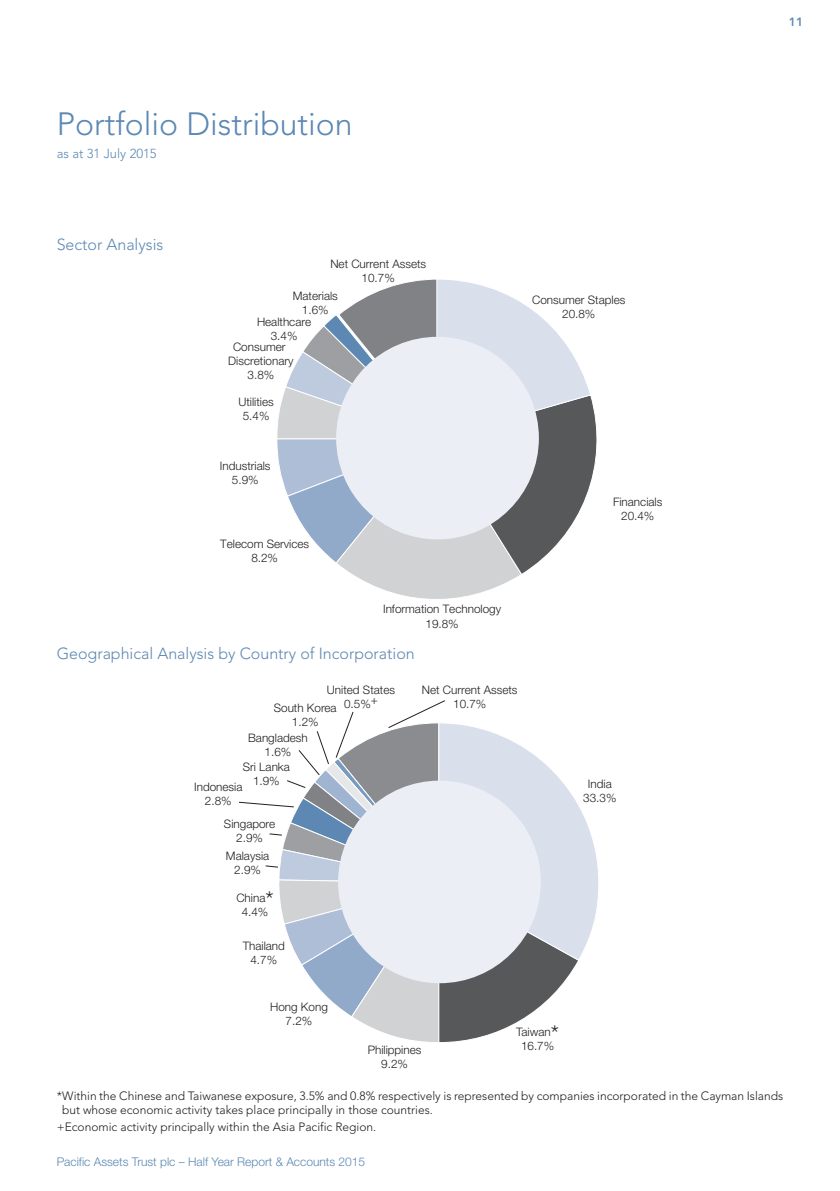
<style>
.page{position:relative;width:840px;height:1191px;background:#fff}
.page>*{position:absolute;margin:0;border:0;box-sizing:border-box;transform-origin:0 0}
.t1{font:300 32px "Avenir";color:#5c88b3}
.t2{font:300 16px "Avenir";color:#5c88b3}
.t3{font:300 13px "Avenir";color:#5c88b3}
.t4{font:300 12px/14px "Avenir";color:#231f20}
.t5{font:300 12px "Helvetica Neue LT";color:#5c88b3}
.t6{font:800 12px "Avenir";color:#5c88b3}
.t7{font:300 11.6px/14px "Helvetica Neue LT";color:#231f20;text-align:center}
.s1{font-size:23.4px}
</style>
<div class="page">
<svg style="left:277px;top:279px;width:320px;height:320px"></svg>
<div style="left:336px;top:337px;width:202px;height:202px;background:#ebeff5;border-radius:50%"></div>
<svg style="left:239px;top:700px;width:360px;height:343px"></svg>
<h1 class="t1" style="left:57px;top:105px;width:297px">Portfolio Distribution</h1>
<p class="t3" style="left:57px;top:146px;width:101px">as at 31 July 2015</p>
<h2 class="t2" style="left:57px;top:235px;width:108px">Sector Analysis</h2>
<p class="t7" style="left:330px;top:257px;width:97px">Net Current Assets<br>10.7%</p>
<p class="t7" style="left:292px;top:288px;width:47px">Materials<br>1.6%</p>
<p class="t7" style="left:257px;top:314px;width:56px">Healthcare<br>3.4%</p>
<p class="t7" style="left:228px;top:340px;width:67px">Consumer<br>Discretionary<br>3.8%</p>
<p class="t7" style="left:238px;top:394px;width:37px">Utilities<br>5.4%</p>
<p class="t7" style="left:220px;top:458px;width:52px">Industrials<br>5.9%</p>
<p class="t7" style="left:220px;top:536px;width:90px">Telecom Services<br>8.2%</p>
<p class="t7" style="left:532px;top:292px;width:95px">Consumer Staples<br>20.8%</p>
<p class="t7" style="left:612px;top:495px;width:51px">Financials<br>20.4%</p>
<p class="t7" style="left:383px;top:602px;width:119px">Information Technology<br>19.8%</p>
<h2 class="t2" style="left:57px;top:643px;width:359px">Geographical Analysis by Country of Incorporation</h2>
<p class="t7" style="left:327px;top:682px;width:70px">United States<br>0.5%+</p>
<p class="t7" style="left:421px;top:682px;width:97px">Net Current Assets<br>10.7%</p>
<p class="t7" style="left:273px;top:700px;width:64px">South Korea<br>1.2%</p>
<p class="t7" style="left:248px;top:730px;width:61px">Bangladesh<br>1.6%</p>
<p class="t7" style="left:243px;top:759px;width:49px">Sri Lanka<br>1.9%</p>
<p class="t7" style="left:194px;top:779px;width:50px">Indonesia<br>2.8%</p>
<p class="t7" style="left:224px;top:817px;width:53px">Singapore<br>2.9%</p>
<p class="t7" style="left:226px;top:848px;width:45px">Malaysia<br>2.9%</p>
<p class="t7" style="left:236px;top:890px;width:39px">China<span class="s1">*<br></span>4.4%</p>
<p class="t7" style="left:242px;top:938px;width:44px">Thailand<br>4.7%</p>
<p class="t7" style="left:270px;top:1000px;width:59px">Hong Kong<br>7.2%</p>
<p class="t7" style="left:367px;top:1042px;width:55px">Philippines<br>9.2%</p>
<p class="t7" style="left:583px;top:776px;width:35px">India<br>33.3%</p>
<p class="t7" style="left:516px;top:1024px;width:44px">Taiwan<span class="s1">*<br></span>16.7%</p>
<p class="t6" style="left:788px;top:14px;width:16px">11</p>
<p class="t4" style="left:62px;top:1089px;width:722px;text-indent:-5px">*Within the Chinese and Taiwanese exposure, 3.5% and 0.8% respectively is represented by companies incorporated in the Cayman Islands but whose economic activity takes place principally in those countries.</p>
<p class="t4" style="left:57px;top:1120px;width:321px">+Economic activity principally within the Asia Pacific Region.</p>
<p class="t5" style="left:57px;top:1157px;width:310px">Pacific Assets Trust plc – Half Year Report &amp; Accounts 2015</p>
</div>
